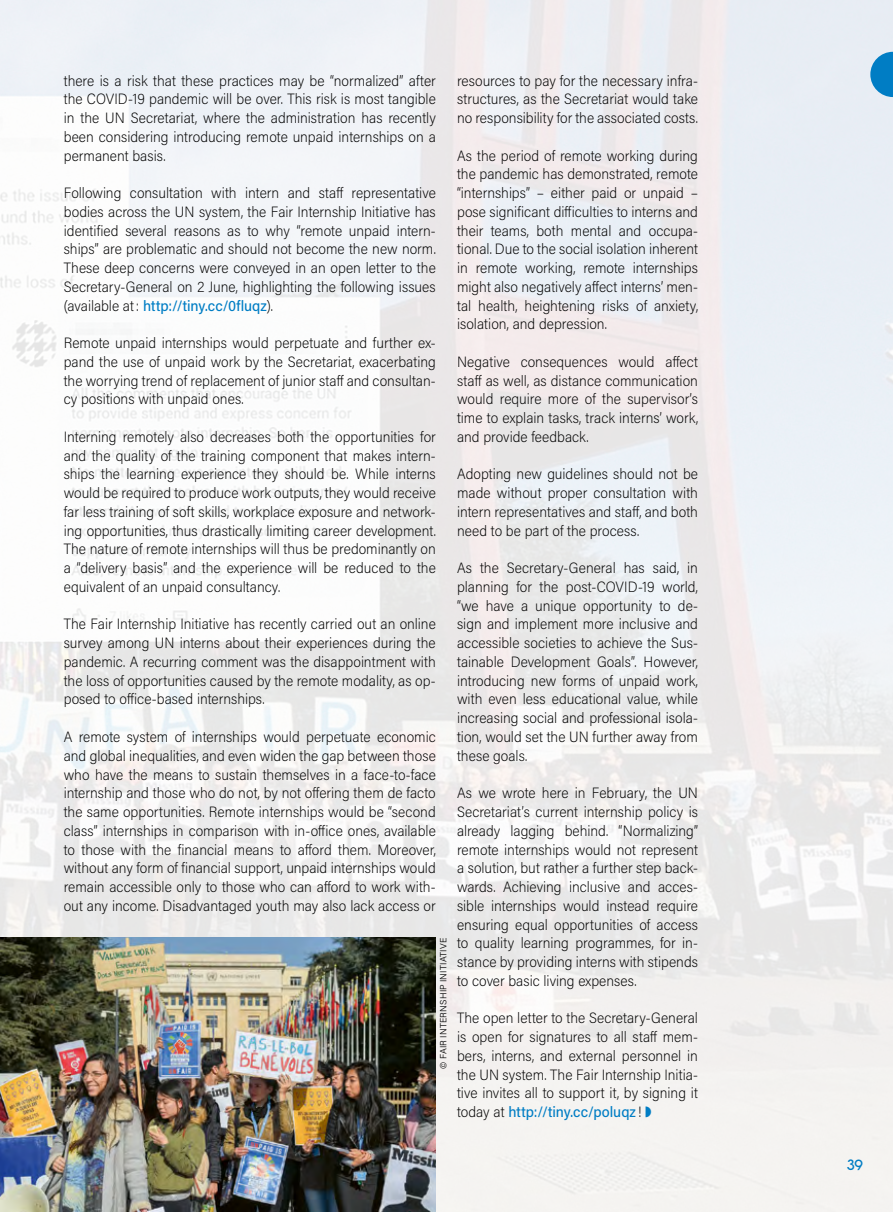
<style>
.page{position:relative;width:893px;height:1212px;background:#fff}
.page>*{position:absolute;margin:0;border:0;box-sizing:border-box;transform-origin:0 0}
.t1{font:200 15px/18.8px "Acumin Pro Semi Cond";color:#000;text-align:justify}
.t2{font:600 15px "Nordique Pro";color:#007dc4}
.t3{font:300 9px "Acumin Pro";letter-spacing:.025em;color:#000}
.s1{font-weight:500;color:#007dc4}
</style>
<div class="page">
<img style="left:0;top:0;width:893px;height:1212px">
<svg style="left:870px;top:52px;width:23px;height:45px"></svg>
<img style="left:0;top:938px;width:436px;height:274px">
<svg style="left:646px;top:1106px;width:5px;height:11px"></svg>
<p class="t1" style="left:64px;top:70px;width:374px">there is a risk that these practices may be “normalized” after the COVID‑19 pandemic will be over. This risk is most tangible in the UN Secretariat, where the administration has recently been considering introducing remote unpaid internships on a permanent basis.</p>
<p class="t1" style="left:64px;top:183px;width:374px">Following consultation with intern and staff representative bodies across the UN system, the Fair Internship Initiative has identified several reasons as to why “remote unpaid intern‑ ships” are problematic and should not become the new norm.<br>These deep concerns were conveyed in an open letter to the Secretary-General on 2 June, highlighting the following issues (available at: <span class="s1">http://tiny.cc/0fluqz</span>).</p>
<p class="t1" style="left:64px;top:333px;width:374px">Remote unpaid internships would perpetuate and further ex‑ pand the use of unpaid work by the Secretariat, exacerbating the worrying trend of replacement of junior staff and consultan‑ cy positions with unpaid ones.</p>
<p class="t1" style="left:64px;top:427px;width:374px">Interning remotely also decreases both the opportunities for and the quality of the training component that makes intern‑ ships the learning experience they should be. While interns would be required to produce work outputs, they would receive far less training of soft skills, workplace exposure and network‑ ing opportunities, thus drastically limiting career development.<br>The nature of remote internships will thus be predominantly on a “delivery basis” and the experience will be reduced to the equivalent of an unpaid consultancy.</p>
<p class="t1" style="left:64px;top:614px;width:374px">The Fair Internship Initiative has recently carried out an online survey among UN interns about their experiences during the pandemic. A recurring comment was the disappointment with the loss of opportunities caused by the remote modality, as op‑ posed to office-based internships.</p>
<p class="t1" style="left:64px;top:727px;width:374px">A remote system of internships would perpetuate economic and global inequalities, and even widen the gap between those who have the means to sustain themselves in a face-to-face internship and those who do not, by not offering them de facto the same opportunities. Remote internships would be “second class” internships in comparison with in-office ones, available to those with the financial means to afford them. Moreover, without any form of financial support, unpaid internships would remain accessible only to those who can afford to work with‑ out any income. Disadvantaged youth may also lack access or</p>
<p class="t3" style="left:437px;top:1069px;width:133px;rotate:-90deg">© FAIR INTERNSHIP INITIATIVE</p>
<p class="t1" style="left:457px;top:70px;width:242px">resources to pay for the necessary infra‑ structures, as the Secretariat would take no responsibility for the associated costs.</p>
<p class="t1" style="left:457px;top:145px;width:242px">As the period of remote working during the pandemic has demonstrated, remote “internships” – either paid or unpaid – pose significant difficulties to interns and their teams, both mental and occupa‑ tional. Due to the social isolation inherent in remote working, remote internships might also negatively affect interns’ men‑ tal health, heightening risks of anxiety, isolation, and depression.</p>
<p class="t1" style="left:457px;top:352px;width:242px">Negative consequences would affect staff as well, as distance communication would require more of the supervisor’s time to explain tasks, track interns’ work, and provide feedback.</p>
<p class="t1" style="left:457px;top:464px;width:242px">Adopting new guidelines should not be made without proper consultation with intern representatives and staff, and both need to be part of the process.</p>
<p class="t1" style="left:457px;top:558px;width:242px">As the Secretary-General has said, in planning for the post-COVID‑19 world, “we have a unique opportunity to de‑ sign and implement more inclusive and accessible societies to achieve the Sus‑ tainable Development Goals”. However, introducing new forms of unpaid work, with even less educational value, while increasing social and professional isola‑ tion, would set the UN further away from these goals.</p>
<p class="t1" style="left:457px;top:783px;width:242px">As we wrote here in February, the UN Secretariat’s current internship policy is already lagging behind. “Normalizing” remote internships would not represent a solution, but rather a further step back‑ wards. Achieving inclusive and acces‑ sible internships would instead require ensuring equal opportunities of access to quality learning programmes, for in‑ stance by providing interns with stipends to cover basic living expenses.</p>
<p class="t1" style="left:457px;top:1008px;width:242px">The open letter to the Secretary-General is open for signatures to all staff mem‑ bers, interns, and external personnel in the UN system. The Fair Internship Initia‑ tive invites all to support it, by signing it today at <span class="s1">http://tiny.cc/poluqz</span> !</p>
<p class="t2" style="left:847px;top:1156px;width:17px">39</p>
</div>
